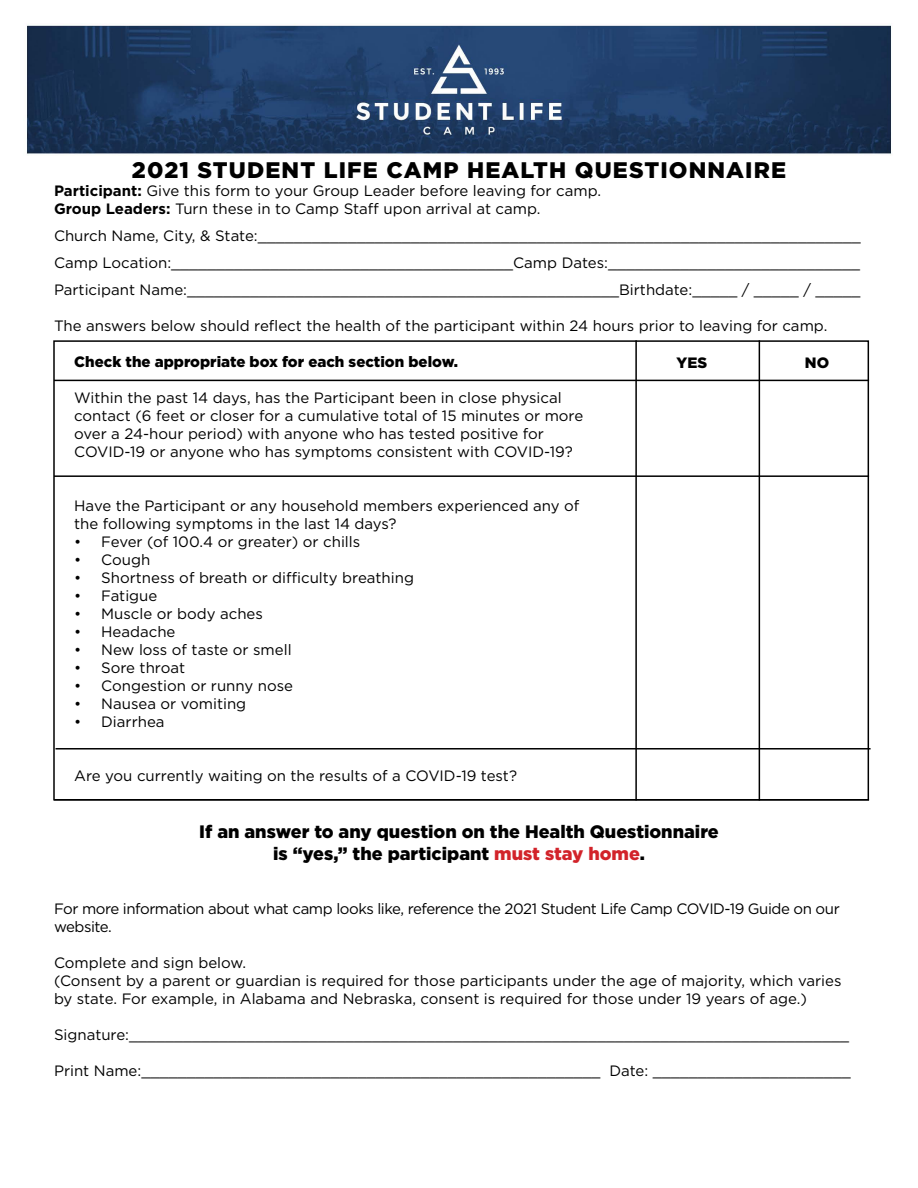
<style>
.page{position:relative;width:918px;height:1188px;background:#fff}
.page>*{position:absolute;margin:0;border:0;box-sizing:border-box;transform-origin:0 0}
.t1{font:900 22.5px "Gotham";letter-spacing:.05em;color:#000}
.t2{font:900 18px/21.6px "Gotham";color:#000;text-align:center}
.t3{font:15px/18px "Gotham";color:#000}
.t4{font:15px/18px "Gotham";letter-spacing:-.03em;color:#000}
.t5{font:900 15px "Gotham";color:#000}
.s1{font-weight:700}
.s2{color:#d2232a}
</style>
<div class="page">
<img style="left:27px;top:25px;width:865px;height:129px">
<hr style="left:635px;top:340px;width:2px;height:461px;background:#000">
<hr style="left:759px;top:340px;width:1px;height:461px;background:#000">
<hr style="left:54px;top:380px;width:815px;height:1px;background:#000">
<hr style="left:54px;top:475px;width:815px;height:2px;background:#000">
<hr style="left:56px;top:748px;width:815px;height:2px;background:#000">
<hr style="left:54px;top:799px;width:815px;height:2px;background:#000">
<h1 class="t1" style="left:132px;top:154px;width:656px">2021 STUDENT LIFE CAMP HEALTH QUESTIONNAIRE</h1>
<p class="t3" style="left:54px;top:181px;width:549px"><span class="s1">Participant:</span> Give this form to your Group Leader before leaving for camp.<br><span class="s1">Group Leaders:</span> Turn these in to Camp Staff upon arrival at camp.</p>
<p class="t3" style="left:54px;top:222px;width:808px;line-height:27px;text-align:justify">Church Name, City, &amp; State:___________________________________________________________________ Camp Location:______________________________________Camp Dates:____________________________ Participant Name:________________________________________________Birthdate:_____ / _____ / _____</p>
<p class="t3" style="left:54px;top:316px;width:775px">The answers below should reflect the health of the participant within 24 hours prior to leaving for camp.</p>
<p class="t5" style="left:74px;top:351px;width:385px">Check the appropriate box for each section below.</p>
<p class="t3" style="left:74px;top:388px;width:511px">Within the past 14 days, has the Participant been in close physical contact (6 feet or closer for a cumulative total of 15 minutes or more over a 24-hour period) with anyone who has tested positive for COVID-19 or anyone who has symptoms consistent with COVID-19?</p>
<p class="t5" style="left:677px;top:353px;width:32px">YES</p>
<p class="t5" style="left:805px;top:353px;width:26px">NO</p>
<p class="t3" style="left:74px;top:496px;width:507px">Have the Participant or any household members experienced any of the following symptoms in the last 14 days?</p>
<p class="t3" style="left:74px;top:532px;width:288px">• Fever (of 100.4 or greater) or chills</p>
<p class="t3" style="left:74px;top:550px;width:78px">• Cough</p>
<p class="t3" style="left:74px;top:568px;width:341px">• Shortness of breath or difficulty breathing</p>
<p class="t3" style="left:74px;top:586px;width:85px">• Fatigue</p>
<p class="t3" style="left:74px;top:604px;width:190px">• Muscle or body aches</p>
<p class="t3" style="left:74px;top:622px;width:103px">• Headache</p>
<p class="t3" style="left:74px;top:640px;width:219px">• New loss of taste or smell</p>
<p class="t3" style="left:74px;top:658px;width:112px">• Sore throat</p>
<p class="t3" style="left:74px;top:676px;width:220px">• Congestion or runny nose</p>
<p class="t3" style="left:74px;top:694px;width:174px">• Nausea or vomiting</p>
<p class="t3" style="left:74px;top:712px;width:92px">• Diarrhea</p>
<p class="t3" style="left:74px;top:766px;width:444px">Are you currently waiting on the results of a COVID-19 test?</p>
<p class="t2" style="left:199px;top:821px;width:521px">If an answer to any question on the Health Questionnaire is “yes,” the participant <span class="s2">must stay home</span>.</p>
<p class="t4" style="left:54px;top:899px;width:787px">For more information about what camp looks like, reference the 2021 Student Life Camp COVID-19 Guide on our website.</p>
<p class="t3" style="left:54px;top:953px;width:789px">Complete and sign below.<br>(Consent by a parent or guardian is required for those participants under the age of majority, which varies by state. For example, in Alabama and Nebraska, consent is required for those under 19 years of age.)</p>
<p class="t3" style="left:54px;top:1025px;width:797px">Signature:________________________________________________________________________________</p>
<p class="t3" style="left:54px;top:1061px;width:798px">Print Name:___________________________________________________ Date: ______________________</p>
</div>
